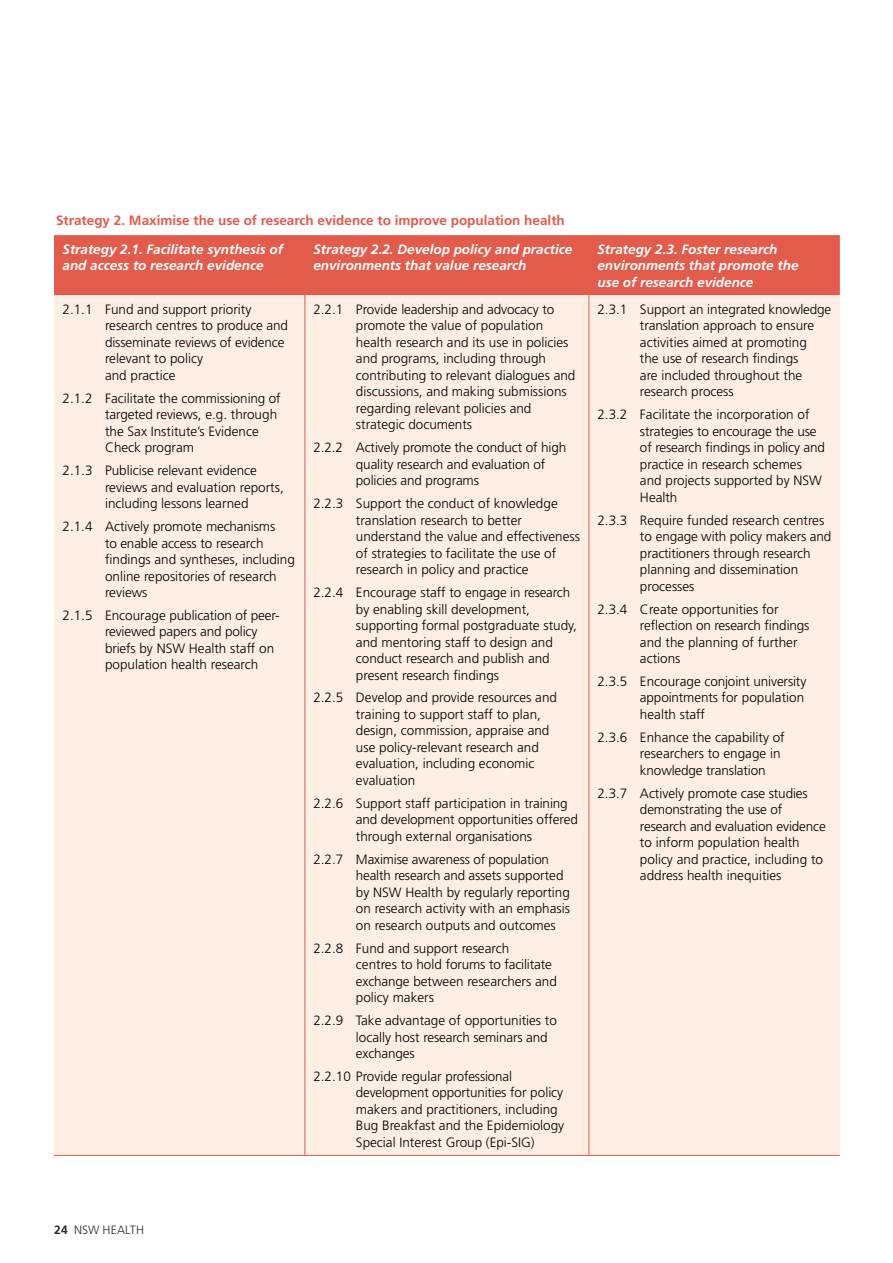
<style>
.page{position:relative;width:893px;height:1263px;background:#fff}
.page>*{position:absolute;margin:0;border:0;box-sizing:border-box;transform-origin:0 0}
.t1{font:300 13.5px/16.5px "Frutiger LT Std";color:#000}
.t2{font:italic 700 13.5px/16.5px "Frutiger LT Std";color:#fff}
.t3{font:700 13.5px "Frutiger LT Std";color:#e25b4b}
.t4{font:300 12px "Frutiger LT Std";letter-spacing:.01em;color:#2a2a2a}
.s1{font-weight:700}
</style>
<div class="page">
<div style="left:54px;top:235px;width:786px;height:60px;background:#e25b4b"></div>
<div style="left:54px;top:295px;width:786px;height:860px;background:#feeee4"></div>
<hr style="left:305px;top:235px;width:1px;height:60px;background:#e25b4b">
<hr style="left:589px;top:235px;width:1px;height:60px;background:#e25b4b">
<hr style="left:305px;top:295px;width:1px;height:860px;background:#e25b4b">
<hr style="left:589px;top:295px;width:1px;height:860px;background:#e25b4b">
<hr style="left:54px;top:1155px;width:251px;height:1px;background:#e25b4b">
<hr style="left:305px;top:1155px;width:284px;height:1px;background:#e25b4b">
<hr style="left:589px;top:1155px;width:251px;height:1px;background:#e25b4b">
<p class="t3" style="left:56px;top:212px;width:510px">Strategy 2. Maximise the use of research evidence to improve population health</p>
<p class="t2" style="left:62px;top:241px;width:222px">Strategy 2.1. Facilitate synthesis of and access to research evidence</p>
<p class="t2" style="left:313px;top:241px;width:260px">Strategy 2.2. Develop policy and practice environments that value research</p>
<p class="t2" style="left:597px;top:241px;width:203px">Strategy 2.3. Foster research environments that promote the use of research evidence</p>
<p class="t1" style="left:105px;top:301px;width:184px;text-indent:-43px">2.1.1 Fund and support priority research centres to produce and disseminate reviews of evidence relevant to policy<br>and practice</p>
<p class="t1" style="left:105px;top:390px;width:177px;text-indent:-43px">2.1.2 Facilitate the commissioning of targeted reviews, e.g. through the Sax Institute’s Evidence<br>Check program</p>
<p class="t1" style="left:105px;top:462px;width:180px;text-indent:-43px">2.1.3 Publicise relevant evidence reviews and evaluation reports, including lessons learned</p>
<p class="t1" style="left:105px;top:518px;width:191px;text-indent:-43px">2.1.4 Actively promote mechanisms<br>to enable access to research findings and syntheses, including online repositories of research reviews</p>
<p class="t1" style="left:105px;top:607px;width:176px;text-indent:-43px">2.1.5 Encourage publication of peer&shy;reviewed papers and policy briefs by NSW Health staff on population health research</p>
<p class="t1" style="left:356px;top:301px;width:221px;text-indent:-43px">2.2.1 Provide leadership and advocacy to promote the value of population health research and its use in policies and programs, including through contributing to relevant dialogues and discussions, and making submissions regarding relevant policies and strategic documents</p>
<p class="t1" style="left:356px;top:439px;width:212px;text-indent:-43px">2.2.2 Actively promote the conduct of high quality research and evaluation of policies and programs</p>
<p class="t1" style="left:356px;top:495px;width:226px;text-indent:-43px">2.2.3 Support the conduct of knowledge translation research to better understand the value and effectiveness of strategies to facilitate the use of research in policy and practice</p>
<p class="t1" style="left:356px;top:584px;width:222px;text-indent:-43px">2.2.4 Encourage staff to engage in research by enabling skill development, supporting formal postgraduate study, and mentoring staff to design and conduct research and publish and present research findings</p>
<p class="t1" style="left:356px;top:690px;width:203px;text-indent:-43px">2.2.5 Develop and provide resources and training to support staff to plan, design, commission, appraise and use policy-relevant research and evaluation, including economic evaluation</p>
<p class="t1" style="left:356px;top:795px;width:224px;text-indent:-43px">2.2.6 Support staff participation in training and development opportunities offered through external organisations</p>
<p class="t1" style="left:356px;top:851px;width:216px;text-indent:-43px">2.2.7 Maximise awareness of population health research and assets supported by NSW Health by regularly reporting on research activity with an emphasis on research outputs and outcomes</p>
<p class="t1" style="left:356px;top:940px;width:202px;text-indent:-43px">2.2.8 Fund and support research<br>centres to hold forums to facilitate exchange between researchers and policy makers</p>
<p class="t1" style="left:356px;top:1012px;width:203px;text-indent:-43px">2.2.9 Take advantage of opportunities to locally host research seminars and exchanges</p>
<p class="t1" style="left:356px;top:1068px;width:210px;text-indent:-43px">2.2.10 Provide regular professional development opportunities for policy makers and practitioners, including Bug Breakfast and the Epidemiology Special Interest Group (Epi-SIG)</p>
<p class="t1" style="left:640px;top:301px;width:193px;text-indent:-43px">2.3.1 Support an integrated knowledge translation approach to ensure activities aimed at promoting<br>the use of research findings<br>are included throughout the research process</p>
<p class="t1" style="left:640px;top:407px;width:186px;text-indent:-43px">2.3.2 Facilitate the incorporation of strategies to encourage the use of research findings in policy and practice in research schemes and projects supported by NSW<br>Health</p>
<p class="t1" style="left:640px;top:512px;width:193px;text-indent:-43px">2.3.3 Require funded research centres to engage with policy makers and practitioners through research planning and dissemination processes</p>
<p class="t1" style="left:640px;top:601px;width:171px;text-indent:-43px">2.3.4 Create opportunities for reflection on research findings and the planning of further actions</p>
<p class="t1" style="left:640px;top:673px;width:168px;text-indent:-43px">2.3.5 Encourage conjoint university appointments for population health staff</p>
<p class="t1" style="left:640px;top:729px;width:146px;text-indent:-43px">2.3.6 Enhance the capability of researchers to engage in knowledge translation</p>
<p class="t1" style="left:640px;top:785px;width:187px;text-indent:-43px">2.3.7 Actively promote case studies demonstrating the use of research and evaluation evidence to inform population health policy and practice, including to address health inequities</p>
<p class="t4" style="left:54px;top:1223px;width:91px"><span class="s1">24</span> NSW HEALTH</p>
</div>
